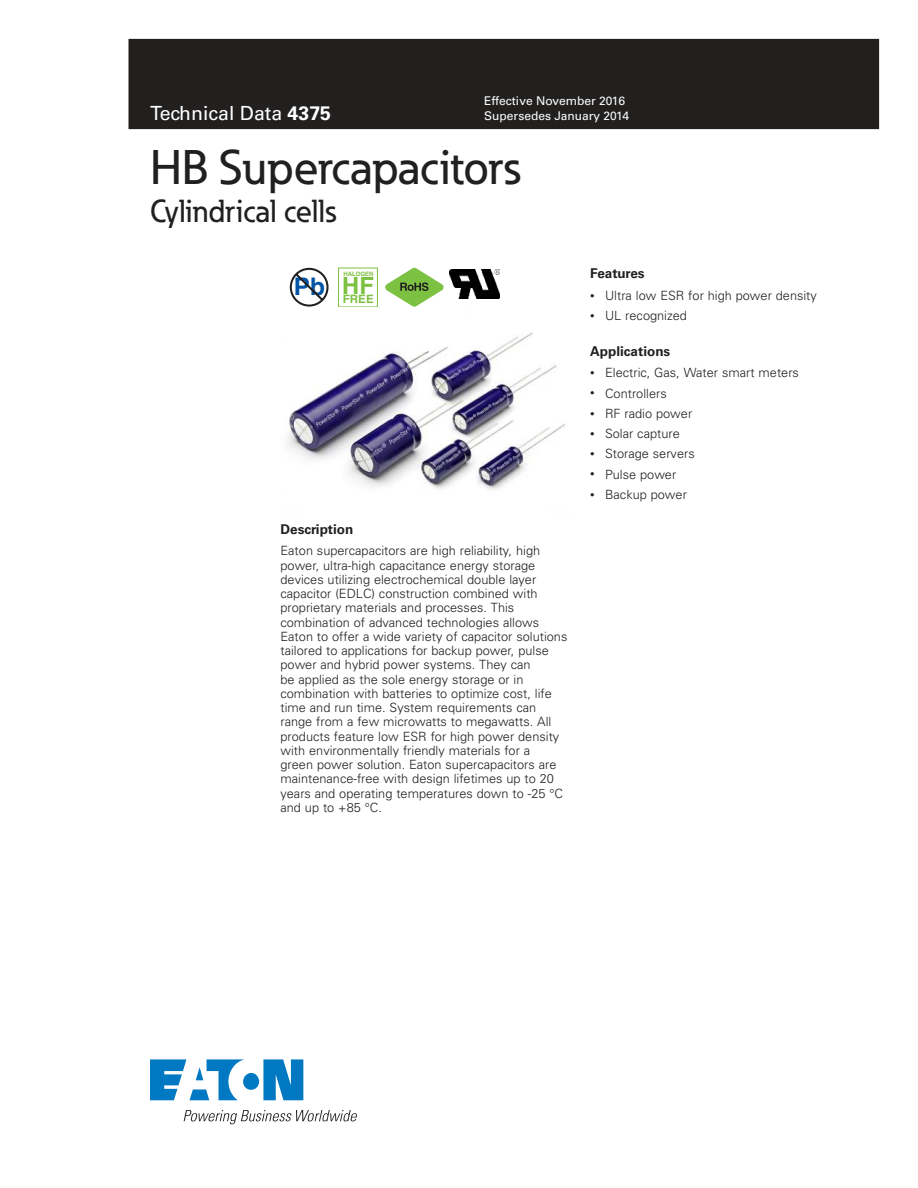
<style>
.page{position:relative;width:918px;height:1188px;background:#fff}
.page>*{position:absolute;margin:0;border:0;box-sizing:border-box;transform-origin:0 0}
.t1{font:500 48px "Eaton";color:#221f1f}
.t2{font:500 31.5px "Eaton";color:#221f1f}
.t3{font:700 24.3px "Helvetica";color:#0054a6}
.t4{font:700 23.7px "Helvetica";color:#7cc141}
.t5{font:19.5px "Univers LT Std";color:#fff}
.t6{font:700 13.5px "Univers LT Std";color:#221f1f}
.t7{font:300 12.75px/14.2px "Univers";color:#221f1f}
.t8{font:12px/15px "Univers LT Std";color:#fff}
.t9{font:700 11.55px "Helvetica";color:#7cc141}
.t10{font:700 6px "Helvetica";color:#7cc141}
.s1{font-weight:700}
.s2{font-size:9px}
</style>
<div class="page">
<svg style="left:150px;top:1059px;width:153px;height:41px"></svg>
<svg style="left:184px;top:1110px;width:173px;height:14px"></svg>
<div style="left:129px;top:39px;width:750px;height:90px;background:#221f1f"></div>
<svg style="left:290px;top:268px;width:39px;height:39px"></svg>
<div style="left:338px;top:268px;width:40px;height:39px;border:1px solid #7cc141"></div>
<svg style="left:385px;top:268px;width:59px;height:39px"></svg>
<img style="left:450px;top:269px;width:49px;height:30px">
<img style="left:287px;top:332px;width:278px;height:158px">
<h3 class="t5" style="left:150px;top:106px;width:183px">Technical Data <span class="s1">4375</span></h3>
<p class="t8" style="left:484px;top:94px;width:146px">Effective November 2016<br>Supersedes January 2014</p>
<h1 class="t1" style="left:150px;top:149px;width:372px">HB Supercapacitors</h1>
<h2 class="t2" style="left:150px;top:199px;width:188px">Cylindrical cells</h2>
<h3 class="t3" style="left:294px;top:273px;width:33px">Pb</h3>
<p class="t10" style="left:343px;top:271px;width:32px">HALOGEN</p>
<h3 class="t4" style="left:342px;top:272px;width:33px">HF</h3>
<p class="t9" style="left:343px;top:292px;width:32px">FREE</p>
<p class="t6" style="left:280px;top:523px;width:74px">Description</p>
<p class="t7" style="left:280px;top:545px;width:288px">Eaton supercapacitors are high reliability, high power, ultra-high capacitance energy storage devices utilizing electrochemical double layer capacitor (EDLC) construction combined with proprietary materials and processes. This combination of advanced technologies allows Eaton to offer a wide variety of capacitor solutions tailored to applications for backup power, pulse power and hybrid power systems. They can<br>be applied as the sole energy storage or in combination with batteries to optimize cost, life time and run time. System requirements can range from a few microwatts to megawatts. All products feature low ESR for high power density with environmentally friendly materials for a<br>green power solution. Eaton supercapacitors are maintenance-free with design lifetimes up to 20 years and operating temperatures down to -25 °C and up to +85 °C.</p>
<p class="t6" style="left:590px;top:268px;width:56px">Features</p>
<p class="t7" style="left:590px;top:289px;width:228px"><span class="s2">•</span> Ultra low ESR for high power density</p>
<p class="t7" style="left:590px;top:310px;width:98px"><span class="s2">•</span> UL recognized</p>
<p class="t6" style="left:590px;top:345px;width:82px">Applications</p>
<p class="t7" style="left:590px;top:367px;width:210px"><span class="s2">•</span> Electric, Gas, Water smart meters</p>
<p class="t7" style="left:590px;top:387px;width:78px"><span class="s2">•</span> Controllers</p>
<p class="t7" style="left:590px;top:407px;width:104px"><span class="s2">•</span> RF radio power</p>
<p class="t7" style="left:590px;top:427px;width:91px"><span class="s2">•</span> Solar capture</p>
<p class="t7" style="left:590px;top:448px;width:106px"><span class="s2">•</span> Storage servers</p>
<p class="t7" style="left:590px;top:468px;width:88px"><span class="s2">•</span> Pulse power</p>
<p class="t7" style="left:590px;top:488px;width:98px"><span class="s2">•</span> Backup power</p>
</div>
